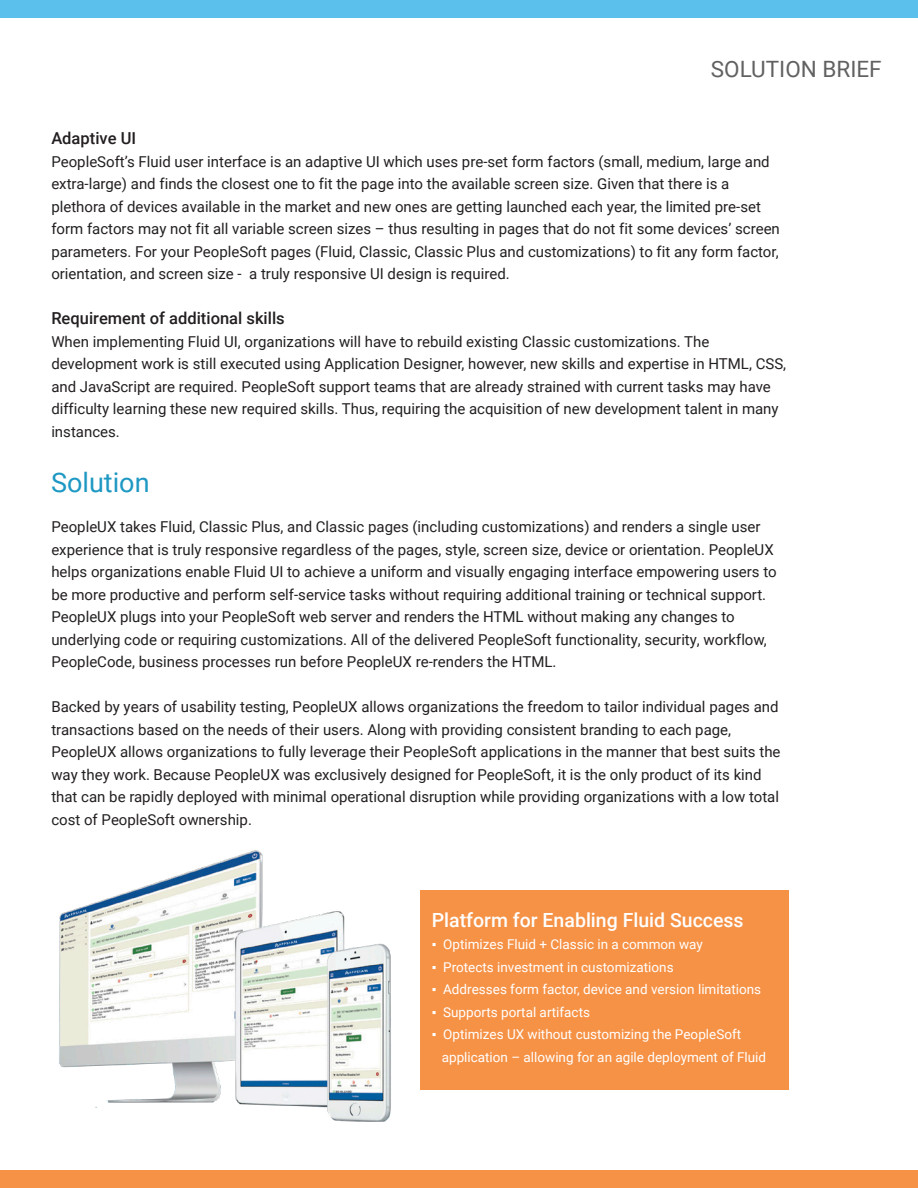
<style>
.page{position:relative;width:918px;height:1188px;background:#fff}
.page>*{position:absolute;margin:0;border:0;box-sizing:border-box;transform-origin:0 0}
.t1{font:27px "Roboto";color:#1d98c3}
.t2{font:22.5px "Roboto";color:#606160}
.t3{font:500 19.5px "Roboto";color:#fff}
.t4{font:500 16.5px "Roboto";color:#231f20}
.t5{font:15px/22.5px "Roboto";color:#231f20}
.t6{font:13.5px/22.5px "Roboto";color:#fff}
.s1{font-family:"Arial"}
</style>
<div class="page">
<div style="left:0;top:0;width:918px;height:17px;background:#5bc1ec"></div>
<div style="left:0;top:1171px;width:918px;height:17px;background:#f69246"></div>
<img style="left:59px;top:850px;width:332px;height:272px">
<div style="left:420px;top:890px;width:368px;height:199px;background:#f69246"></div>
<h2 class="t2" style="left:711px;top:53px;width:172px">SOLUTION BRIEF</h2>
<p class="t4" style="left:51px;top:127px;width:86px">Adaptive UI</p>
<p class="t5" style="left:51px;top:150px;width:730px">PeopleSoft’s Fluid user interface is an adaptive UI which uses pre-set form factors (small, medium, large and extra-large) and finds the closest one to fit the page into the available screen size. Given that there is a plethora of devices available in the market and new ones are getting launched each year, the limited pre-set form factors may not fit all variable screen sizes – thus resulting in pages that do not fit some devices’ screen parameters. For your PeopleSoft pages (Fluid, Classic, Classic Plus and customizations) to fit any form factor, orientation, and screen size - a truly responsive UI design is required.</p>
<p class="t4" style="left:51px;top:307px;width:235px">Requirement of additional skills</p>
<p class="t5" style="left:51px;top:330px;width:736px">When implementing Fluid UI, organizations will have to rebuild existing Classic customizations. The development work is still executed using Application Designer, however, new skills and expertise in HTML, CSS, and JavaScript are required. PeopleSoft support teams that are already strained with current tasks may have difficulty learning these new required skills. Thus, requiring the acquisition of new development talent in many instances.</p>
<h1 class="t1" style="left:51px;top:464px;width:100px">Solution</h1>
<p class="t5" style="left:51px;top:515px;width:727px">PeopleUX takes Fluid, Classic Plus, and Classic pages (including customizations) and renders a single user experience that is truly responsive regardless of the pages, style, screen size, device or orientation. PeopleUX helps organizations enable Fluid UI to achieve a uniform and visually engaging interface empowering users to be more productive and perform self-service tasks without requiring additional training or technical support.<br>PeopleUX plugs into your PeopleSoft web server and renders the HTML without making any changes to underlying code or requiring customizations. All of the delivered PeopleSoft functionality, security, workflow, PeopleCode, business processes run before PeopleUX re-renders the HTML.</p>
<p class="t5" style="left:51px;top:695px;width:731px">Backed by years of usability testing, PeopleUX allows organizations the freedom to tailor individual pages and transactions based on the needs of their users. Along with providing consistent branding to each page, PeopleUX allows organizations to fully leverage their PeopleSoft applications in the manner that best suits the way they work. Because PeopleUX was exclusively designed for PeopleSoft, it is the only product of its kind that can be rapidly deployed with minimal operational disruption while providing organizations with a low total cost of PeopleSoft ownership.</p>
<h3 class="t3" style="left:432px;top:906px;width:313px">Platform for Enabling Fluid Success</h3>
<p class="t6" style="left:432px;top:932px;width:273px"><span class="s1">▪</span> Optimizes Fluid + Classic in a common way</p>
<p class="t6" style="left:432px;top:955px;width:243px"><span class="s1">▪</span> Protects investment in customizations</p>
<p class="t6" style="left:432px;top:977px;width:331px"><span class="s1">▪</span> Addresses form factor, device and version limitations</p>
<p class="t6" style="left:432px;top:1000px;width:160px"><span class="s1">▪</span> Supports portal artifacts</p>
<p class="t6" style="left:442px;top:1023px;width:326px;text-indent:-10px"><span class="s1">▪</span> Optimizes UX without customizing the PeopleSoft application – allowing for an agile deployment of Fluid</p>
</div>
